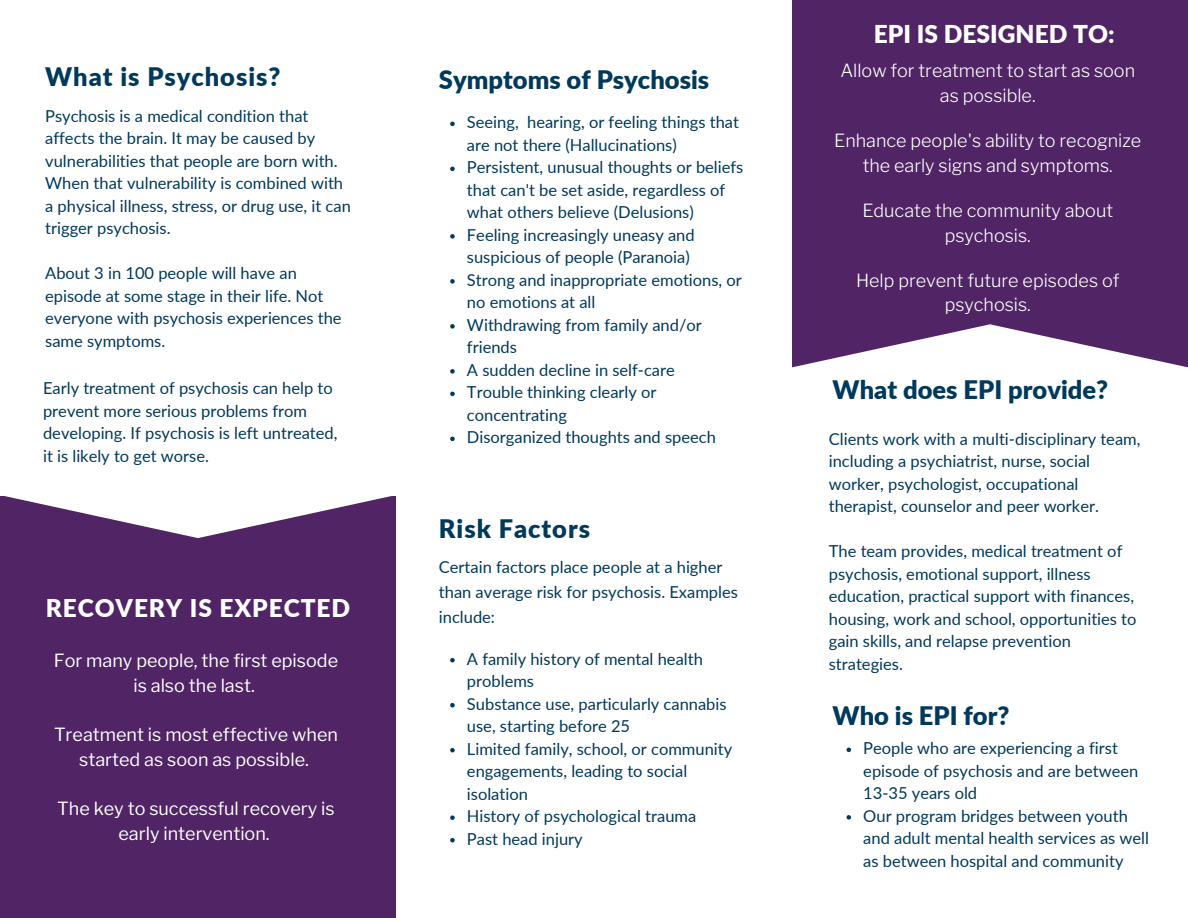
<style>
.page{position:relative;width:1188px;height:918px;background:#fff}
.page>*{position:absolute;margin:0;border:0;box-sizing:border-box;transform-origin:0 0}
.t1{font:900 25.5px "Lato";color:#00395b}
.t2{font:900 25.5px "Lato";letter-spacing:.035em;color:#00395b}
.t3{font:900 24.6px "Lato";letter-spacing:.035em;color:#fff}
.t4{font:900 24.6px "Lato";color:#fff}
.t5{font:300 18px/24.8px "Libre Franklin";color:#fff;text-align:center}
.t6{font:18px/24.8px "Libre Franklin";color:#fff;text-align:center}
.t7{font:16.5px/22.5px "Lato";color:#00395b}
</style>
<div class="page">
<div style="left:792px;top:0;width:396px;height:367px;background:#502465"></div>
<div style="left:0;top:496px;width:396px;height:422px;background:#502465"></div>
<svg style="left:450px;top:122px;width:5px;height:4px"></svg>
<svg style="left:450px;top:167px;width:5px;height:4px"></svg>
<svg style="left:450px;top:234px;width:5px;height:5px"></svg>
<svg style="left:450px;top:279px;width:5px;height:5px"></svg>
<svg style="left:450px;top:324px;width:5px;height:5px"></svg>
<svg style="left:450px;top:369px;width:5px;height:5px"></svg>
<svg style="left:450px;top:392px;width:5px;height:4px"></svg>
<svg style="left:450px;top:437px;width:5px;height:4px"></svg>
<svg style="left:450px;top:658px;width:5px;height:4px"></svg>
<svg style="left:450px;top:703px;width:5px;height:4px"></svg>
<svg style="left:450px;top:748px;width:5px;height:4px"></svg>
<svg style="left:450px;top:815px;width:5px;height:5px"></svg>
<svg style="left:450px;top:838px;width:5px;height:4px"></svg>
<svg style="left:847px;top:748px;width:4px;height:4px"></svg>
<svg style="left:847px;top:815px;width:4px;height:5px"></svg>
<h1 class="t2" style="left:45px;top:60px;width:237px">What is Psychosis?</h1>
<p class="t7" style="left:45px;top:104px;width:307px">Psychosis is a medical condition that affects the brain. It may be caused by vulnerabilities that people are born with.<br>When that vulnerability is combined with a physical illness, stress, or drug use, it can trigger psychosis.</p>
<p class="t7" style="left:45px;top:262px;width:298px">About 3 in 100 people will have an episode at some stage in their life. Not everyone with psychosis experiences the same symptoms.</p>
<p class="t7" style="left:43px;top:377px;width:296px">Early treatment of psychosis can help to prevent more serious problems from developing. If psychosis is left untreated, it is likely to get worse.</p>
<h2 class="t3" style="left:46px;top:593px;width:306px">RECOVERY IS EXPECTED</h2>
<p class="t6" style="left:54px;top:648px;width:286px">For many people, the first episode is also the last.</p>
<p class="t6" style="left:54px;top:722px;width:286px">Treatment is most effective when started as soon as possible.</p>
<p class="t6" style="left:57px;top:796px;width:279px">The key to successful recovery is early intervention.</p>
<h1 class="t1" style="left:439px;top:64px;width:272px">Symptoms of Psychosis</h1>
<p class="t7" style="left:467px;top:111px;width:278px">Seeing, hearing, or feeling things that are not there (Hallucinations)<br>Persistent, unusual thoughts or beliefs that can't be set aside, regardless of what others believe (Delusions)<br>Feeling increasingly uneasy and suspicious of people (Paranoia)<br>Strong and inappropriate emotions, or no emotions at all<br>Withdrawing from family and/or friends<br>A sudden decline in self-care<br>Trouble thinking clearly or concentrating<br>Disorganized thoughts and speech</p>
<h1 class="t2" style="left:439px;top:512px;width:153px">Risk Factors</h1>
<p class="t7" style="left:439px;top:554px;width:300px;line-height:24.8px">Certain factors place people at a higher than average risk for psychosis. Examples include:</p>
<p class="t7" style="left:467px;top:647px;width:267px">A family history of mental health problems<br>Substance use, particularly cannabis use, starting before 25<br>Limited family, school, or community engagements, leading to social isolation<br>History of psychological trauma<br>Past head injury</p>
<h2 class="t4" style="left:874px;top:19px;width:242px">EPI IS DESIGNED TO:</h2>
<p class="t5" style="left:840px;top:59px;width:296px">Allow for treatment to start as soon as possible.</p>
<p class="t5" style="left:834px;top:128px;width:309px">Enhance people's ability to recognize the early signs and symptoms.</p>
<p class="t5" style="left:862px;top:198px;width:252px">Educate the community about psychosis.</p>
<p class="t5" style="left:856px;top:268px;width:265px">Help prevent future episodes of psychosis.</p>
<h1 class="t1" style="left:833px;top:374px;width:277px">What does EPI provide?</h1>
<p class="t7" style="left:829px;top:427px;width:313px">Clients work with a multi-disciplinary team, including a psychiatrist, nurse, social worker, psychologist, occupational therapist, counselor and peer worker.</p>
<p class="t7" style="left:829px;top:540px;width:309px">The team provides, medical treatment of psychosis, emotional support, illness education, practical support with finances, housing, work and school, opportunities to gain skills, and relapse prevention strategies.</p>
<h1 class="t1" style="left:833px;top:700px;width:178px">Who is EPI for?</h1>
<p class="t7" style="left:863px;top:737px;width:287px">People who are experiencing a first episode of psychosis and are between<br>13-35 years old<br>Our program bridges between youth and adult mental health services as well as between hospital and community</p>
</div>
